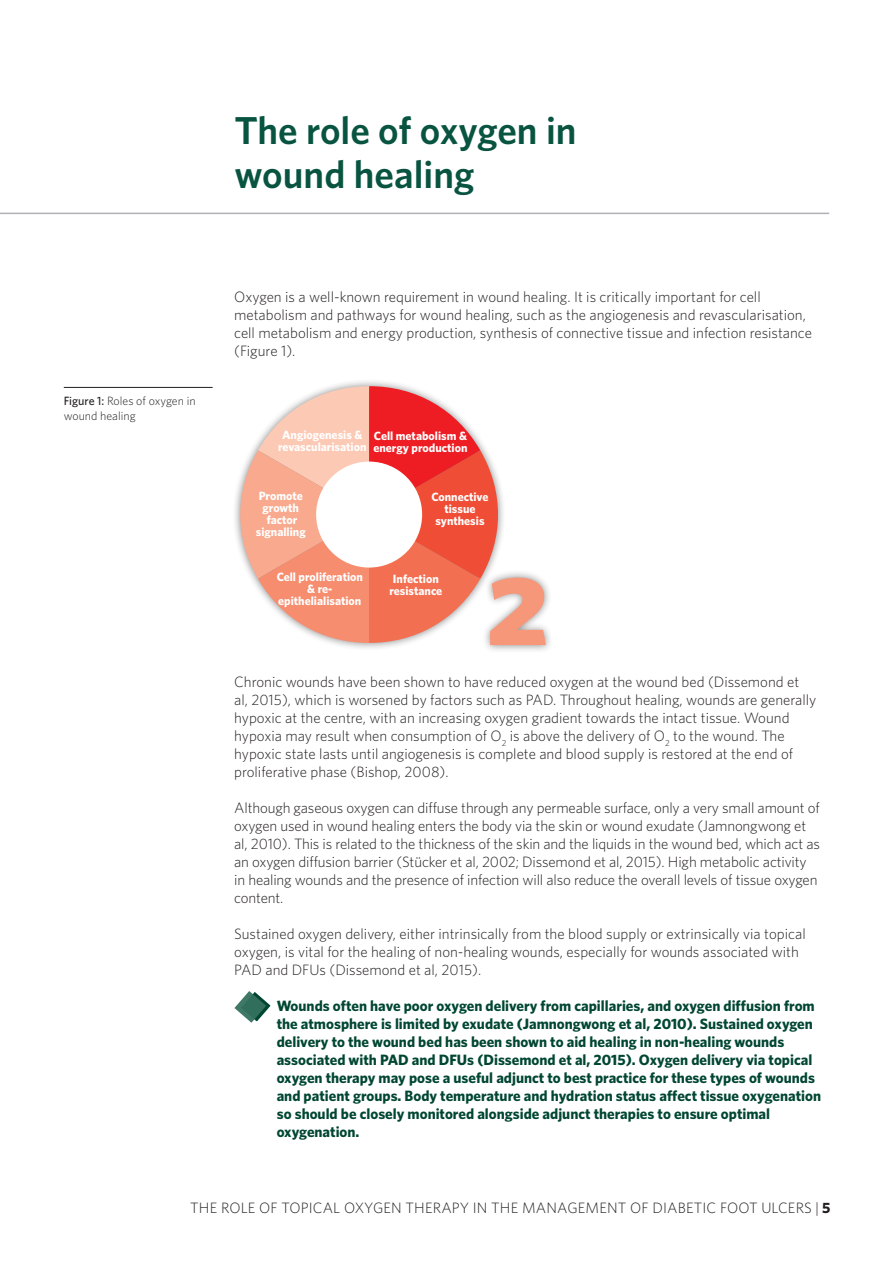
<style>
.page{position:relative;width:893px;height:1263px;background:#fff}
.page>*{position:absolute;margin:0;border:0;box-sizing:border-box;transform-origin:0 0}
.IFC_Name{font:600 39px/44.2px "Whitney";color:#085440}
.Bullets{font:300 15px/18px "Whitney";color:#231f20}
.Bullets-2{font:700 15px/18px "Whitney";color:#004632}
.Heading{font:700 12px/12px "Whitney";color:#fff;text-align:center}
.Figure_Title{font:300 12px/15px "Whitney";color:#231f20}
.s1{font-weight:500}
.s2{font-weight:700}
</style>
<div class="page">
<hr style="left:0;top:213px;width:829px;height:1px;background:#b0b1b5">
<div style="left:482px;top:569px;width:72px;height:84px;background:#231f20;opacity:.5"></div>
<hr style="left:64px;top:387px;width:149px;height:1px;background:#231f20">
<div style="left:232px;top:378px;width:274px;height:273px;background:#231f20;opacity:.5"></div>
<svg style="left:234px;top:386px;width:312px;height:259px"></svg>
<div style="left:316px;top:462px;width:106px;height:105px;background:#fff;border-radius:50%"></div>
<svg style="left:234px;top:991px;width:37px;height:32px"></svg>
<p class="IFC_Name" style="left:235px;top:107px;width:343px">The role of oxygen in wound healing</p>
<p class="Figure_Title" style="left:64px;top:393px;width:133px"><span class="s1">Figure 1:</span> Roles of oxygen in wound healing</p>
<p class="Bullets" style="left:234px;top:287px;width:579px">Oxygen is a well-known requirement in wound healing. It is critically important for cell metabolism and pathways for wound healing, such as the angiogenesis and revascularisation, cell metabolism and energy production, synthesis of connective tissue and infection resistance (Figure 1).</p>
<p class="Heading" style="left:278px;top:429px;width:90px">Angiogenesis &amp; revascularisation</p>
<p class="Heading" style="left:373px;top:430px;width:96px;text-align:left">Cell metabolism &amp; energy production</p>
<p class="Heading" style="left:259px;top:490px;width:45px">Promote growth</p>
<p class="Heading" style="left:256px;top:514px;width:51px">factor signalling</p>
<p class="Heading" style="left:277px;top:571px;width:88px">Cell proliferation</p>
<p class="Heading" style="left:278px;top:583px;width:85px">&amp; re&shy;epithelialisation</p>
<p class="Heading" style="left:431px;top:490px;width:59px">Connective tissue</p>
<p class="Heading" style="left:435px;top:514px;width:51px">synthesis</p>
<p class="Heading" style="left:393px;top:573px;width:47px">Infection</p>
<p class="Heading" style="left:389px;top:585px;width:54px">resistance</p>
<p class="Bullets" style="left:234px;top:673px;width:584px">Chronic wounds have been shown to have reduced oxygen at the wound bed (Dissemond et al, 2015), which is worsened by factors such as PAD. Throughout healing, wounds are generally hypoxic at the centre, with an increasing oxygen gradient towards the intact tissue. Wound hypoxia may result when consumption of O<sub>2</sub> is above the delivery of O<sub>2</sub> to the wound. The hypoxic state lasts until angiogenesis is complete and blood supply is restored at the end of proliferative phase (Bishop, 2008).</p>
<p class="Bullets" style="left:234px;top:799px;width:587px">Although gaseous oxygen can diffuse through any permeable surface, only a very small amount of oxygen used in wound healing enters the body via the skin or wound exudate (Jamnongwong et al, 2010). This is related to the thickness of the skin and the liquids in the wound bed, which act as an oxygen diffusion barrier (Stücker et al, 2002; Dissemond et al, 2015). High metabolic activity in healing wounds and the presence of infection will also reduce the overall levels of tissue oxygen content.</p>
<p class="Bullets" style="left:234px;top:925px;width:573px">Sustained oxygen delivery, either intrinsically from the blood supply or extrinsically via topical oxygen, is vital for the healing of non-healing wounds, especially for wounds associated with<br>PAD and DFUs (Dissemond et al, 2015).</p>
<p class="Bullets-2" style="left:277px;top:996px;width:546px">Wounds often have poor oxygen delivery from capillaries, and oxygen diffusion from the atmosphere is limited by exudate (Jamnongwong et al, 2010). Sustained oxygen delivery to the wound bed has been shown to aid healing in non-healing wounds associated with PAD and DFUs (Dissemond et al, 2015). Oxygen delivery via topical oxygen therapy may pose a useful adjunct to best practice for these types of wounds and patient groups. Body temperature and hydration status affect tissue oxygenation so should be closely monitored alongside adjunct therapies to ensure optimal oxygenation.</p>
<p class="Bullets" style="left:190px;top:1199px;width:642px">THE ROLE OF TOPICAL OXYGEN THERAPY IN THE MANAGEMENT OF DIABETIC FOOT ULCERS | <span class="s2">5</span></p>
</div>
